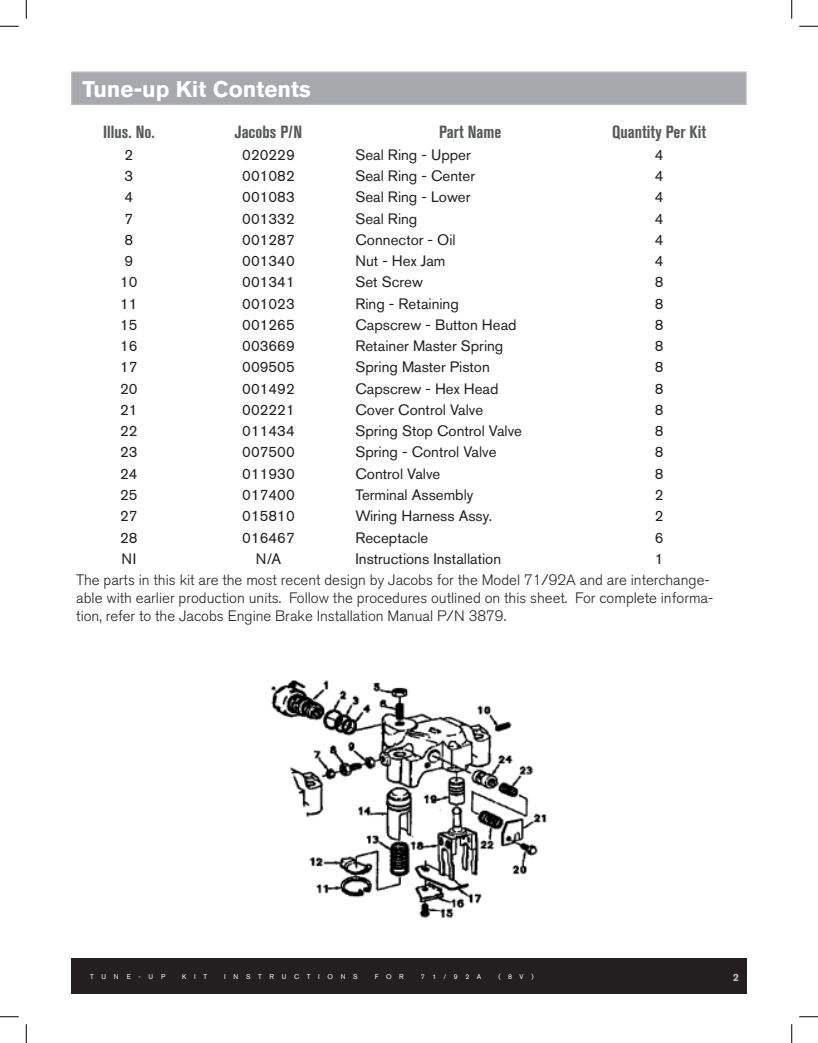
<style>
.page{position:relative;width:818px;height:1043px;background:#fff}
.page>*{position:absolute;margin:0;border:0;box-sizing:border-box;transform-origin:0 0}
.t1{font:700 22.5px "Akzidenz Grotesk BE";color:#fff}
.t2{font:700 condensed 17.5px "Akzidenz Grotesk BE";color:#575a59}
.t3{font:15px "Akzidenz Grotesk BE";color:#231f20}
.t4{font:300 15px/18px "Akzidenz Grotesk BE";color:#231f20}
.t5{font:700 10.5px "Akzidenz Grotesk BE";color:#bcbdc0}
.t6{font:6.88px "Akzidenz Grotesk BE";letter-spacing:1.13em;color:#fff}
</style>
<div class="page">
<div style="left:71px;top:958px;width:675px;height:36px;background:#231f20"></div>
<div style="left:71px;top:71px;width:675px;height:34px;background:#a8a9ad;border:1px solid #bababa"></div>
<img style="left:270px;top:680px;width:277px;height:239px">
<svg style="left:0;top:25px;width:19px;height:2px"></svg>
<svg style="left:799px;top:25px;width:19px;height:2px"></svg>
<svg style="left:0;top:1016px;width:19px;height:1px"></svg>
<svg style="left:799px;top:1016px;width:19px;height:1px"></svg>
<svg style="left:25px;top:0;width:2px;height:19px"></svg>
<svg style="left:25px;top:1024px;width:2px;height:18px"></svg>
<svg style="left:791px;top:0;width:1px;height:19px"></svg>
<svg style="left:791px;top:1024px;width:1px;height:18px"></svg>
<h1 class="t1" style="left:82px;top:76px;width:230px">Tune-up Kit Contents</h1>
<p class="t2" style="left:103px;top:122px;width:53px">Illus. No.</p>
<p class="t2" style="left:235px;top:122px;width:69px">Jacobs P/N</p>
<p class="t2" style="left:439px;top:122px;width:64px">Part Name</p>
<p class="t2" style="left:612px;top:122px;width:95px">Quantity Per Kit</p>
<p class="t3" style="left:124px;top:146px;width:10px">2</p>
<p class="t3" style="left:242px;top:146px;width:54px">020229</p>
<p class="t3" style="left:355px;top:146px;width:117px">Seal Ring - Upper</p>
<p class="t3" style="left:654px;top:146px;width:10px">4</p>
<p class="t3" style="left:124px;top:167px;width:10px">3</p>
<p class="t3" style="left:242px;top:167px;width:54px">001082</p>
<p class="t3" style="left:355px;top:167px;width:121px">Seal Ring - Center</p>
<p class="t3" style="left:654px;top:167px;width:10px">4</p>
<p class="t3" style="left:124px;top:188px;width:10px">4</p>
<p class="t3" style="left:242px;top:188px;width:54px">001083</p>
<p class="t3" style="left:355px;top:188px;width:116px">Seal Ring - Lower</p>
<p class="t3" style="left:654px;top:188px;width:10px">4</p>
<p class="t3" style="left:124px;top:209px;width:10px">7</p>
<p class="t3" style="left:242px;top:209px;width:54px">001332</p>
<p class="t3" style="left:355px;top:209px;width:63px">Seal Ring</p>
<p class="t3" style="left:654px;top:209px;width:10px">4</p>
<p class="t3" style="left:124px;top:231px;width:10px">8</p>
<p class="t3" style="left:242px;top:231px;width:54px">001287</p>
<p class="t3" style="left:355px;top:231px;width:102px">Connector - Oil</p>
<p class="t3" style="left:654px;top:231px;width:10px">4</p>
<p class="t3" style="left:124px;top:252px;width:10px">9</p>
<p class="t3" style="left:242px;top:252px;width:54px">001340</p>
<p class="t3" style="left:355px;top:252px;width:91px">Nut - Hex Jam</p>
<p class="t3" style="left:654px;top:252px;width:10px">4</p>
<p class="t3" style="left:120px;top:273px;width:19px">10</p>
<p class="t3" style="left:242px;top:273px;width:54px">001341</p>
<p class="t3" style="left:355px;top:273px;width:69px">Set Screw</p>
<p class="t3" style="left:654px;top:273px;width:10px">8</p>
<p class="t3" style="left:120px;top:294px;width:19px">11</p>
<p class="t3" style="left:242px;top:294px;width:54px">001023</p>
<p class="t3" style="left:355px;top:294px;width:105px">Ring - Retaining</p>
<p class="t3" style="left:654px;top:294px;width:10px">8</p>
<p class="t3" style="left:120px;top:316px;width:19px">15</p>
<p class="t3" style="left:242px;top:316px;width:54px">001265</p>
<p class="t3" style="left:355px;top:316px;width:163px">Capscrew - Button Head</p>
<p class="t3" style="left:654px;top:316px;width:10px">8</p>
<p class="t3" style="left:120px;top:337px;width:19px">16</p>
<p class="t3" style="left:242px;top:337px;width:54px">003669</p>
<p class="t3" style="left:355px;top:337px;width:149px">Retainer Master Spring</p>
<p class="t3" style="left:654px;top:337px;width:10px">8</p>
<p class="t3" style="left:120px;top:358px;width:19px">17</p>
<p class="t3" style="left:242px;top:358px;width:54px">009505</p>
<p class="t3" style="left:355px;top:358px;width:136px">Spring Master Piston</p>
<p class="t3" style="left:654px;top:358px;width:10px">8</p>
<p class="t3" style="left:120px;top:379px;width:19px">20</p>
<p class="t3" style="left:242px;top:379px;width:54px">001492</p>
<p class="t3" style="left:355px;top:379px;width:144px">Capscrew - Hex Head</p>
<p class="t3" style="left:654px;top:379px;width:10px">8</p>
<p class="t3" style="left:120px;top:401px;width:19px">21</p>
<p class="t3" style="left:242px;top:401px;width:54px">002221</p>
<p class="t3" style="left:355px;top:401px;width:129px">Cover Control Valve</p>
<p class="t3" style="left:654px;top:401px;width:10px">8</p>
<p class="t3" style="left:120px;top:422px;width:19px">22</p>
<p class="t3" style="left:242px;top:422px;width:54px">011434</p>
<p class="t3" style="left:355px;top:422px;width:168px">Spring Stop Control Valve</p>
<p class="t3" style="left:654px;top:422px;width:10px">8</p>
<p class="t3" style="left:120px;top:443px;width:19px">23</p>
<p class="t3" style="left:242px;top:443px;width:54px">007500</p>
<p class="t3" style="left:355px;top:443px;width:143px">Spring - Control Valve</p>
<p class="t3" style="left:654px;top:443px;width:10px">8</p>
<p class="t3" style="left:120px;top:464px;width:19px">24</p>
<p class="t3" style="left:242px;top:464px;width:54px">011930</p>
<p class="t3" style="left:355px;top:464px;width:86px">Control Valve</p>
<p class="t3" style="left:654px;top:464px;width:10px">8</p>
<p class="t3" style="left:120px;top:486px;width:19px">25</p>
<p class="t3" style="left:242px;top:486px;width:54px">017400</p>
<p class="t3" style="left:355px;top:486px;width:119px">Terminal Assembly</p>
<p class="t3" style="left:654px;top:486px;width:10px">2</p>
<p class="t3" style="left:120px;top:507px;width:19px">27</p>
<p class="t3" style="left:242px;top:507px;width:54px">015810</p>
<p class="t3" style="left:355px;top:507px;width:138px">Wiring Harness Assy.</p>
<p class="t3" style="left:654px;top:507px;width:10px">2</p>
<p class="t3" style="left:120px;top:528px;width:19px">28</p>
<p class="t3" style="left:242px;top:528px;width:54px">016467</p>
<p class="t3" style="left:355px;top:528px;width:74px">Receptacle</p>
<p class="t3" style="left:654px;top:528px;width:10px">6</p>
<p class="t3" style="left:122px;top:549px;width:16px">NI</p>
<p class="t3" style="left:256px;top:549px;width:27px">N/A</p>
<p class="t3" style="left:355px;top:549px;width:147px">Instructions Installation</p>
<p class="t3" style="left:654px;top:549px;width:10px">1</p>
<p class="t4" style="left:76px;top:571px;width:638px">The parts in this kit are the most recent design by Jacobs for the Model 71/92A and are interchange&shy;able with earlier production units. Follow the procedures outlined on this sheet. For complete informa&shy;tion, refer to the Jacobs Engine Brake Installation Manual P/N 3879.</p>
<p class="t6" style="left:90px;top:972px;width:77px">TUNE-UP</p>
<p class="t6" style="left:182px;top:972px;width:26px">KIT</p>
<p class="t6" style="left:224px;top:972px;width:135px">INSTRUCTIONS</p>
<p class="t6" style="left:375px;top:972px;width:31px">FOR</p>
<p class="t6" style="left:421px;top:972px;width:62px">71/92A</p>
<p class="t6" style="left:498px;top:972px;width:37px">(8V)</p>
<p class="t5" style="left:733px;top:970px;width:7px">2</p>
</div>
